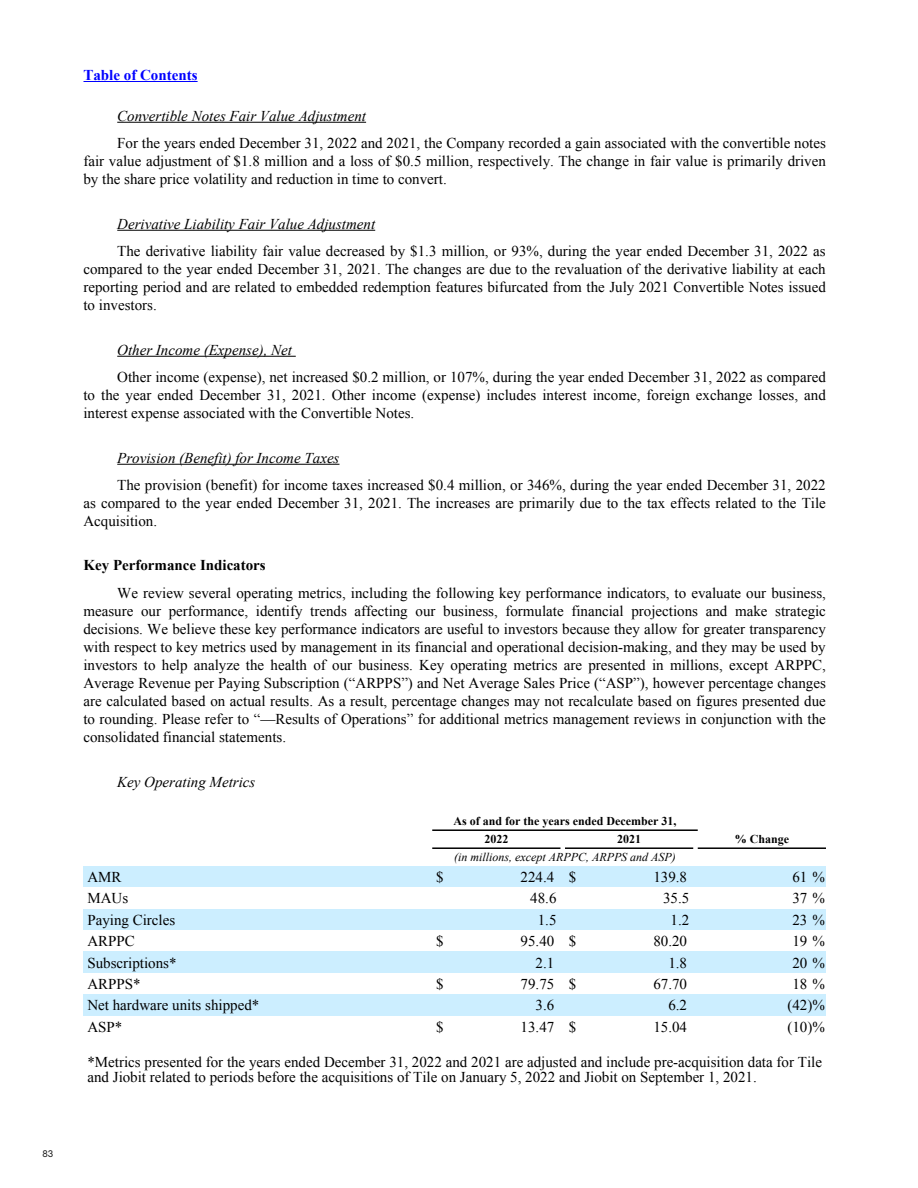
<style>
.page{position:relative;width:918px;height:1188px;background:#fff}
.page>*{position:absolute;margin:0;border:0;box-sizing:border-box;transform-origin:0 0}
.t1{font:15px/18px "Times New Roman";color:#000;text-align:justify}
.t2{font:italic 15px "Times New Roman";color:#000}
.t3{font:700 15px "Times New Roman";color:#000}
.t4{font:700 15px "Times New Roman";color:#00f}
.t5{font:700 12px/18px "Times New Roman";color:#000}
.t6{font:italic 12px "Times New Roman";color:#000}
.t7{font:9.75px "Centra No 2";color:#212121}
</style>
<div class="page">
<hr style="left:117px;top:122px;width:249px;height:1px;background:#000">
<hr style="left:117px;top:230px;width:258px;height:1px;background:#000">
<hr style="left:117px;top:356px;width:179px;height:1px;background:#000">
<hr style="left:117px;top:464px;width:222px;height:1px;background:#000">
<div style="left:83px;top:866px;width:743px;height:22px;background:#cef"></div>
<div style="left:83px;top:909px;width:743px;height:21px;background:#cef"></div>
<div style="left:83px;top:952px;width:743px;height:21px;background:#cef"></div>
<div style="left:83px;top:994px;width:743px;height:22px;background:#cef"></div>
<hr style="left:432px;top:829px;width:266px;height:2px;background:#000">
<hr style="left:432px;top:847px;width:128px;height:2px;background:#000">
<hr style="left:565px;top:847px;width:128px;height:2px;background:#000">
<hr style="left:698px;top:847px;width:128px;height:2px;background:#000">
<hr style="left:83px;top:81px;width:115px;height:1px;background:#00f">
<p class="t7" style="left:43px;top:1148px;width:12px">83</p>
<p class="t4" style="left:83px;top:64px;width:116px">Table of Contents</p>
<p class="t2" style="left:117px;top:105px;width:250px">Convertible Notes Fair Value Adjustment</p>
<p class="t1" style="left:83px;top:133px;width:744px;text-indent:34px">For the years ended December 31, 2022 and 2021, the Company recorded a gain associated with the convertible notes fair value adjustment of $1.8 million and a loss of $0.5 million, respectively. The change in fair value is primarily driven by the share price volatility and reduction in time to convert.</p>
<p class="t2" style="left:117px;top:213px;width:260px">Derivative Liability Fair Value Adjustment</p>
<p class="t1" style="left:83px;top:241px;width:744px;text-indent:34px">The derivative liability fair value decreased by $1.3 million, or 93%, during the year ended December 31, 2022 as compared to the year ended December 31, 2021. The changes are due to the revaluation of the derivative liability at each reporting period and are related to embedded redemption features bifurcated from the July 2021 Convertible Notes issued to investors.</p>
<p class="t2" style="left:117px;top:339px;width:176px">Other Income (Expense), Net</p>
<p class="t1" style="left:83px;top:367px;width:744px;text-indent:34px">Other income (expense), net increased $0.2 million, or 107%, during the year ended December 31, 2022 as compared to the year ended December 31, 2021. Other income (expense) includes interest income, foreign exchange losses, and interest expense associated with the Convertible Notes.</p>
<p class="t2" style="left:117px;top:447px;width:224px">Provision (Benefit) for Income Taxes</p>
<p class="t1" style="left:83px;top:475px;width:744px;text-indent:34px">The provision (benefit) for income taxes increased $0.4 million, or 346%, during the year ended December 31, 2022 as compared to the year ended December 31, 2021. The increases are primarily due to the tax effects related to the Tile Acquisition.</p>
<p class="t3" style="left:83px;top:555px;width:184px">Key Performance Indicators</p>
<p class="t1" style="left:83px;top:583px;width:744px;text-indent:34px">We review several operating metrics, including the following key performance indicators, to evaluate our business, measure our performance, identify trends affecting our business, formulate financial projections and make strategic decisions. We believe these key performance indicators are useful to investors because they allow for greater transparency with respect to key metrics used by management in its financial and operational decision-making, and they may be used by investors to help analyze the health of our business. Key operating metrics are presented in millions, except ARPPC, Average Revenue per Paying Subscription (“ARPPS”) and Net Average Sales Price (“ASP”), however percentage changes are calculated based on actual results. As a result, percentage changes may not recalculate based on figures presented due to rounding. Please refer to “—Results of Operations” for additional metrics management reviews in conjunction with the consolidated financial statements.</p>
<p class="t2" style="left:117px;top:771px;width:140px">Key Operating Metrics</p>
<p class="t5" style="left:484px;top:812px;width:194px;text-indent:-31px">As of and for the years ended December 31,<br>2022</p>
<p class="t5" style="left:617px;top:830px;width:25px">2021</p>
<p class="t5" style="left:735px;top:830px;width:56px">% Change</p>
<p class="t6" style="left:454px;top:849px;width:223px">(in millions, except ARPPC, ARPPS and ASP)</p>
<p class="t1" style="left:87px;top:868px;width:36px">AMR</p>
<p class="t1" style="left:436px;top:868px;width:9px">$</p>
<p class="t1" style="left:521px;top:868px;width:57px">224.4 $</p>
<p class="t1" style="left:653px;top:868px;width:35px">139.8</p>
<p class="t1" style="left:792px;top:868px;width:34px">61 %</p>
<p class="t1" style="left:87px;top:889px;width:42px">MAUs</p>
<p class="t1" style="left:530px;top:889px;width:28px">48.6</p>
<p class="t1" style="left:663px;top:889px;width:28px">35.5</p>
<p class="t1" style="left:792px;top:889px;width:34px">37 %</p>
<p class="t1" style="left:87px;top:911px;width:89px">Paying Circles</p>
<p class="t1" style="left:538px;top:911px;width:20px">1.5</p>
<p class="t1" style="left:671px;top:911px;width:20px">1.2</p>
<p class="t1" style="left:792px;top:911px;width:34px">23 %</p>
<p class="t1" style="left:87px;top:932px;width:49px">ARPPC</p>
<p class="t1" style="left:436px;top:932px;width:9px">$</p>
<p class="t1" style="left:521px;top:932px;width:57px">95.40 $</p>
<p class="t1" style="left:653px;top:932px;width:35px">80.20</p>
<p class="t1" style="left:792px;top:932px;width:34px">19 %</p>
<p class="t1" style="left:87px;top:953px;width:91px">Subscriptions*</p>
<p class="t1" style="left:536px;top:953px;width:20px">2.1</p>
<p class="t1" style="left:668px;top:953px;width:20px">1.8</p>
<p class="t1" style="left:792px;top:953px;width:34px">20 %</p>
<p class="t1" style="left:87px;top:975px;width:55px">ARPPS*</p>
<p class="t1" style="left:436px;top:975px;width:9px">$</p>
<p class="t1" style="left:521px;top:975px;width:57px">79.75 $</p>
<p class="t1" style="left:653px;top:975px;width:35px">67.70</p>
<p class="t1" style="left:792px;top:975px;width:34px">18 %</p>
<p class="t1" style="left:87px;top:996px;width:173px">Net hardware units shipped*</p>
<p class="t1" style="left:536px;top:996px;width:20px">3.6</p>
<p class="t1" style="left:668px;top:996px;width:20px">6.2</p>
<p class="t1" style="left:787px;top:996px;width:39px">(42) %</p>
<p class="t1" style="left:87px;top:1017px;width:37px">ASP*</p>
<p class="t1" style="left:436px;top:1017px;width:9px">$</p>
<p class="t1" style="left:521px;top:1017px;width:57px">13.47 $</p>
<p class="t1" style="left:653px;top:1017px;width:35px">15.04</p>
<p class="t1" style="left:787px;top:1017px;width:39px">(10) %</p>
<p class="t1" style="left:87px;top:1055px;width:736px;line-height:15px">*Metrics presented for the years ended December 31, 2022 and 2021 are adjusted and include pre-acquisition data for Tile and Jiobit related to periods before the acquisitions of Tile on January 5, 2022 and Jiobit on September 1, 2021.</p>
</div>
